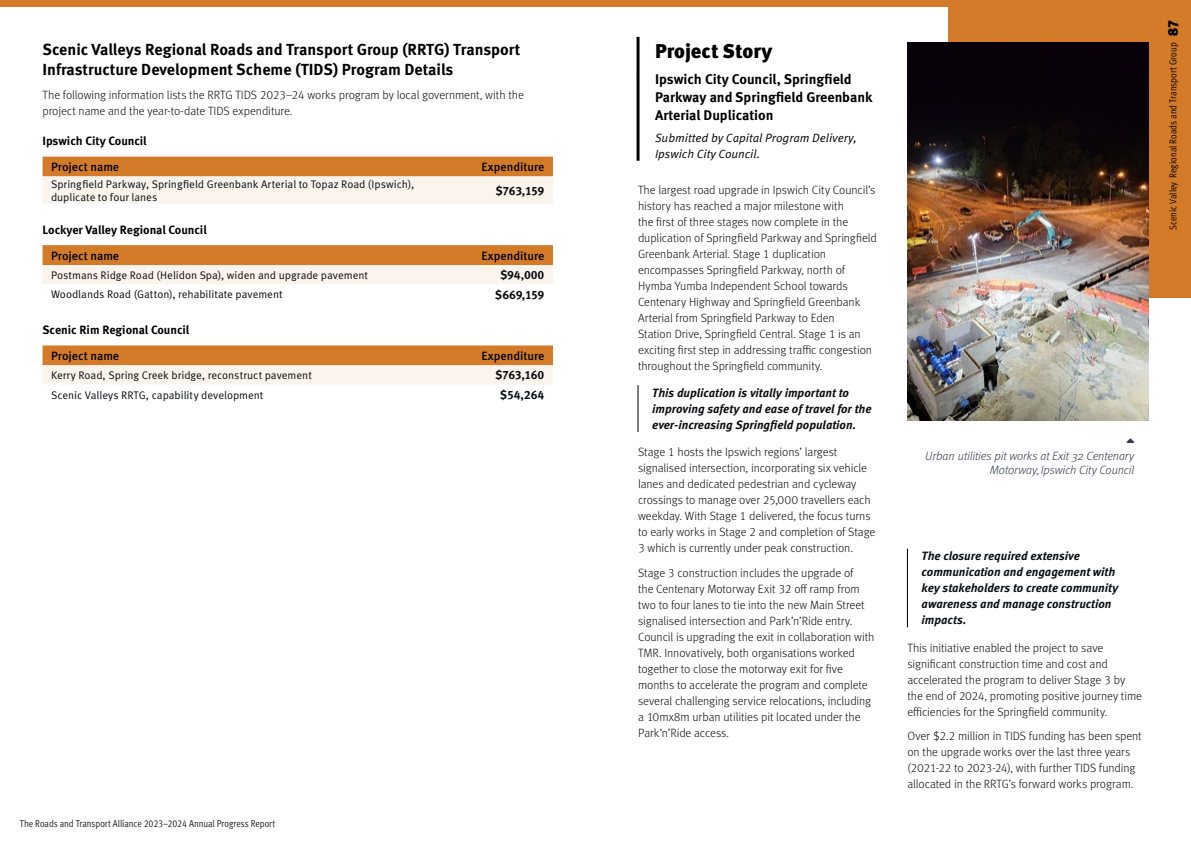
<style>
.page{position:relative;width:1191px;height:842px;background:#fff}
.page>*{position:absolute;margin:0;border:0;box-sizing:border-box;transform-origin:0 0}
.Project_Story{font:900 20px "Meta Pro";color:#000}
.Heading_4{font:700 16px/20px "Meta Pro";color:#000}
.Project_Story_-_project{font:700 14px/18px "Meta Pro";color:#000}
.t1{font:900 14px "Meta Pro";color:#000}
.Body{font:300 12px/16px "Meta Pro";letter-spacing:-.01em;color:#080c10}
.Call_our_text_-_black{font:italic 700 12px/16px "Meta Pro";letter-spacing:-.005em;color:#080c10}
.Heading_5{font:700 12px "Meta Pro";color:#000}
.Image_Caption_-_right_align{font:italic 300 12px/14px "Meta Pro";letter-spacing:-.01em;color:#303a4a;text-align:right}
.Project_Story_-_submitted_by{font:12px/16px "Meta Pro Norm Ita";color:#000}
.Table_Body_-_Expediture{font:700 12px "Meta Pro";letter-spacing:-.02em;color:#080c10}
.Table_Headlines_-_Black_Left_Align{font:500 12px "Meta Pro";letter-spacing:-.005em;color:#000}
.Table_Headlines_-_Black_Right_Align{font:500 12px "Meta Pro";letter-spacing:-.005em;color:#000}
.Table_Body_-_Left_Align{font:11px/13.2px "Meta Pro Norm";letter-spacing:-.005em;color:#080c10}
.t2{font:10px "Meta Pro Cond Norm";letter-spacing:-.01em;color:#131c11}
.t3{font:10px "Meta Pro Cond Norm";letter-spacing:-.005em;color:#000}
</style>
<div class="page">
<div style="left:0;top:0;width:1191px;height:7px;background:#d37b28"></div>
<div style="left:948px;top:0;width:243px;height:298px;background:#d37b28"></div>
<svg style="left:43px;top:157px;width:510px;height:47px;background:#eac29c"></svg>
<svg style="left:43px;top:245px;width:510px;height:39px;background:#e6b688"></svg>
<svg style="left:43px;top:345px;width:510px;height:39px;background:#e6b78a"></svg>
<hr style="left:636px;top:37px;width:3px;height:37px;background:#000">
<hr style="left:636px;top:74px;width:3px;height:87px;background:#000">
<hr style="left:637px;top:385px;width:1px;height:47px;background:#000">
<hr style="left:907px;top:549px;width:1px;height:78px;background:#000">
<img style="left:907px;top:43px;width:241px;height:378px">
<p class="Heading_4" style="left:43px;top:38px;width:479px">Scenic Valleys Regional Roads and Transport Group (RRTG) Transport<br>Infrastructure Development Scheme (TIDS) Program Details</p>
<p class="Body" style="left:43px;top:86px;width:483px">The following information lists the RRTG TIDS 2023–24 works program by local government, with the project name and the year-to-date TIDS expenditure.</p>
<p class="Heading_5" style="left:43px;top:132px;width:106px">Ipswich City Council</p>
<p class="Table_Headlines_-_Black_Left_Align" style="left:51px;top:158px;width:70px">Project name</p>
<p class="Table_Headlines_-_Black_Right_Align" style="left:481px;top:158px;width:65px">Expenditure</p>
<p class="Table_Body_-_Left_Align" style="left:51px;top:176px;width:365px">Springfield Parkway, Springfield Greenbank Arterial to Topaz Road (Ipswich), duplicate to four lanes</p>
<p class="Table_Body_-_Expediture" style="left:495px;top:181px;width:50px">$763,159</p>
<p class="Heading_5" style="left:43px;top:220px;width:166px">Lockyer Valley Regional Council</p>
<p class="Table_Headlines_-_Black_Left_Align" style="left:51px;top:246px;width:70px">Project name</p>
<p class="Table_Headlines_-_Black_Right_Align" style="left:481px;top:246px;width:65px">Expenditure</p>
<p class="Table_Body_-_Left_Align" style="left:51px;top:268px;width:318px">Postmans Ridge Road (Helidon Spa), widen and upgrade pavement</p>
<p class="Table_Body_-_Expediture" style="left:500px;top:265px;width:46px">$94,000</p>
<p class="Table_Body_-_Left_Align" style="left:51px;top:287px;width:233px">Woodlands Road (Gatton), rehabilitate pavement</p>
<p class="Table_Body_-_Expediture" style="left:495px;top:285px;width:51px">$669,159</p>
<p class="Heading_5" style="left:43px;top:321px;width:148px">Scenic Rim Regional Council</p>
<p class="Table_Headlines_-_Black_Left_Align" style="left:51px;top:346px;width:70px">Project name</p>
<p class="Table_Headlines_-_Black_Right_Align" style="left:481px;top:346px;width:65px">Expenditure</p>
<p class="Table_Body_-_Left_Align" style="left:51px;top:368px;width:262px">Kerry Road, Spring Creek bridge, reconstruct pavement</p>
<p class="Table_Body_-_Expediture" style="left:495px;top:366px;width:51px">$763,160</p>
<p class="Table_Body_-_Left_Align" style="left:51px;top:387px;width:214px">Scenic Valleys RRTG, capability development</p>
<p class="Table_Body_-_Expediture" style="left:500px;top:385px;width:46px">$54,264</p>
<p class="t2" style="left:20px;top:817px;width:257px">The Roads and Transport Alliance 2023–2024 Annual Progress Report</p>
<p class="Project_Story" style="left:655px;top:35px;width:119px">Project Story</p>
<p class="Project_Story_-_project" style="left:655px;top:69px;width:219px">Ipswich City Council, Springfield<br>Parkway and Springfield Greenbank<br>Arterial Duplication</p>
<p class="Project_Story_-_submitted_by" style="left:655px;top:129px;width:203px">Submitted by Capital Program Delivery,<br>Ipswich City Council.</p>
<p class="Body" style="left:638px;top:181px;width:240px">The largest road upgrade in Ipswich City Council’s history has reached a major milestone with<br>the first of three stages now complete in the duplication of Springfield Parkway and Springfield Greenbank Arterial. Stage 1 duplication encompasses Springfield Parkway, north of Hymba Yumba Independent School towards Centenary Highway and Springfield Greenbank Arterial from Springfield Parkway to Eden<br>Station Drive, Springfield Central. Stage 1 is an exciting first step in addressing traffic congestion throughout the Springfield community.</p>
<p class="Call_our_text_-_black" style="left:652px;top:384px;width:221px">This duplication is vitally important to improving safety and ease of travel for the ever-increasing Springfield population.</p>
<p class="Body" style="left:638px;top:444px;width:239px">Stage 1 hosts the Ipswich regions’ largest signalised intersection, incorporating six vehicle lanes and dedicated pedestrian and cycleway crossings to manage over 25,000 travellers each weekday. With Stage 1 delivered, the focus turns to early works in Stage 2 and completion of Stage 3 which is currently under peak construction.</p>
<p class="Body" style="left:638px;top:564px;width:238px">Stage 3 construction includes the upgrade of<br>the Centenary Motorway Exit 32 off ramp from two to four lanes to tie into the new Main Street signalised intersection and Park’n’Ride entry.<br>Council is upgrading the exit in collaboration with TMR. Innovatively, both organisations worked together to close the motorway exit for five months to accelerate the program and complete several challenging service relocations, including a 10mx8m urban utilities pit located under the Park’n’Ride access.</p>
<p class="t1" style="left:1161px;top:36px;width:17px;rotate:-90deg">87</p>
<p class="t3" style="left:1165px;top:230px;width:189px;rotate:-90deg">Scenic Valley Regional Roads and Transport Group</p>
<p class="Image_Caption_-_right_align" style="left:925px;top:448px;width:210px">Urban utilities pit works at Exit 32 Centenary<br>Motorway, Ipswich City Council</p>
<p class="Call_our_text_-_black" style="left:921px;top:547px;width:198px">The closure required extensive communication and engagement with key stakeholders to create community awareness and manage construction impacts.</p>
<p class="Body" style="left:907px;top:639px;width:236px">This initiative enabled the project to save significant construction time and cost and accelerated the program to deliver Stage 3 by the end of 2024, promoting positive journey time efficiencies for the Springfield community.</p>
<p class="Body" style="left:907px;top:727px;width:236px">Over $2.2 million in TIDS funding has been spent on the upgrade works over the last three years (2021-22 to 2023-24), with further TIDS funding allocated in the RRTG’s forward works program.</p>
</div>
